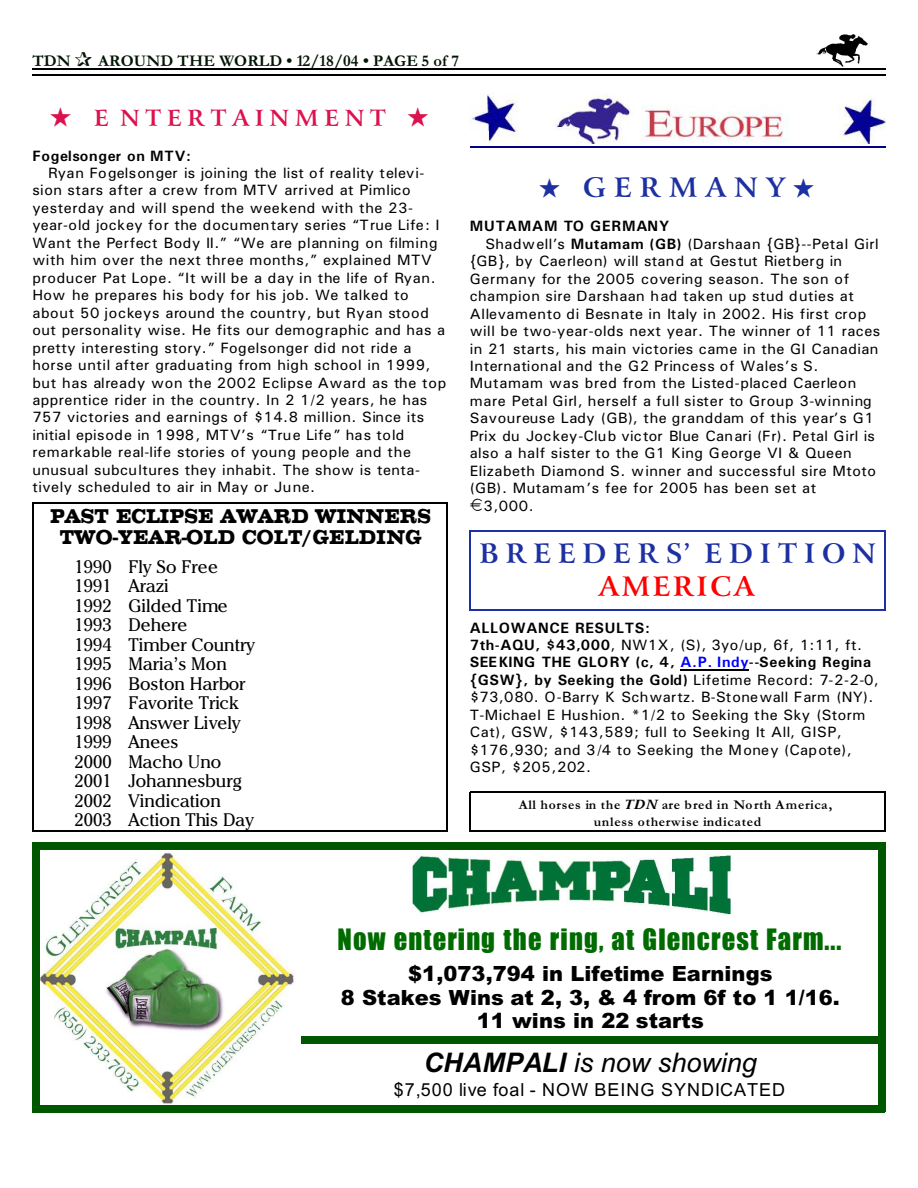
<style>
.page{position:relative;width:918px;height:1188px;background:#fff}
.page>*{position:absolute;margin:0;border:0;box-sizing:border-box;transform-origin:0 0}
.t1{font:30px "Billboard";letter-spacing:.04em;color:#006b00}
.t2{font:italic 27px "Arial";color:#000}
.t3{font:700 27px "Arrus BT";letter-spacing:.255em;color:#1c30a1}
.t4{font:700 27px "Arrus BT";letter-spacing:.305em;color:#1c30a1}
.t5{font:700 27px "Arrus BT";letter-spacing:.095em;color:#f00}
.t6{font:700 22.35px "Arrus BT";letter-spacing:.25em;color:#db124d}
.t7{font:900 21px/23.7px "Arial";letter-spacing:.005em;color:#000;text-align:center}
.t8{font:21px/21.6px "Chesterfield Condensed";letter-spacing:.01em;color:#000;text-align:center}
.t9{font:18px/19.5px "Chelthm ITC Bk BT";letter-spacing:.005em;color:#000}
.t10{font:18px "Arial";letter-spacing:.055em;color:#000}
.t11{font:700 16.5px "Garamond";letter-spacing:.005em;color:#001400}
.t12{font:15px/17.4px "Univers";letter-spacing:.03em;color:#000}
.t13{font:15px "Univers";letter-spacing:.01em;color:#000}
.t14{font:700 15px "Univers";letter-spacing:.055em;color:#000}
.t15{font:700 13.5px/17px "Garamond";letter-spacing:.055em;color:#000;text-align:center}
.s1{font-weight:700}
.s2{font-weight:700;color:#00f}
.s3{font-style:italic}
</style>
<div class="page">
<img style="left:817px;top:35px;width:51px;height:31px">
<hr style="left:32px;top:68px;width:853px;height:1px;background:#000">
<hr style="left:32px;top:75px;width:853px;height:1px;background:#000">
<img style="left:40px;top:852px;width:255px;height:252px">
<img style="left:411px;top:855px;width:320px;height:60px">
<div style="left:302px;top:1037px;width:576px;height:7px;background:#005700"></div>
<div style="left:32px;top:842px;width:7px;height:270px;background:#005700"></div>
<div style="left:878px;top:842px;width:7px;height:270px;background:#005700"></div>
<div style="left:32px;top:842px;width:853px;height:7px;background:#005700"></div>
<div style="left:32px;top:1105px;width:853px;height:7px;background:#005700"></div>
<img style="left:470px;top:94px;width:415px;height:49px">
<hr style="left:470px;top:147px;width:415px;height:1px;background:#000080">
<hr style="left:470px;top:530px;width:1px;height:81px;background:#1c30a1">
<hr style="left:884px;top:530px;width:1px;height:81px;background:#1c30a1">
<hr style="left:470px;top:530px;width:415px;height:1px;background:#1c30a1">
<hr style="left:470px;top:610px;width:415px;height:1px;background:#1c30a1">
<hr style="left:681px;top:669px;width:68px;height:1px;background:#000">
<hr style="left:470px;top:792px;width:1px;height:40px;background:#000">
<hr style="left:884px;top:792px;width:1px;height:40px;background:#000">
<hr style="left:470px;top:792px;width:415px;height:1px;background:#000">
<hr style="left:470px;top:831px;width:415px;height:1px;background:#000">
<hr style="left:32px;top:503px;width:2px;height:329px;background:#000">
<hr style="left:447px;top:503px;width:1px;height:329px;background:#000">
<hr style="left:32px;top:503px;width:416px;height:1px;background:#000">
<hr style="left:32px;top:831px;width:416px;height:1px;background:#000">
<p class="t11" style="left:32px;top:55px;width:40px">TDN</p>
<p class="t11" style="left:98px;top:55px;width:362px">AROUND THE WORLD • 12/18/04 • PAGE 5 of 7</p>
<h3 class="t6" style="left:50px;top:109px;width:380px">★ E NTERTAINMENT ★</h3>
<p class="t14" style="left:32px;top:150px;width:160px">Fogelsonger on MTV:</p>
<p class="t12" style="left:32px;top:165px;width:415px;text-indent:16px">Ryan Fogelsonger is joining the list of reality televi&shy;sion stars after a crew from MTV arrived at Pimlico yesterday and will spend the weekend with the 23- year-old jockey for the documentary series “True Life: I Want the Perfect Body II.” “We are planning on filming with him over the next three months,” explained MTV producer Pat Lope. “It will be a day in the life of Ryan.<br>How he prepares his body for his job. We talked to about 50 jockeys around the country, but Ryan stood out personality wise. He fits our demographic and has a pretty interesting story.” Fogelsonger did not ride a horse until after graduating from high school in 1999, but has already won the 2002 Eclipse Award as the top apprentice rider in the country. In 2 1/2 years, he has 757 victories and earnings of $14.8 million. Since its initial episode in 1998, MTV’s “True Life” has told remarkable real-life stories of young people and the unusual subcultures they inhabit. The show is tenta&shy;tively scheduled to air in May or June.</p>
<h3 class="t8" style="left:50px;top:505px;width:382px">PAST ECLIPSE AWARD WINNERS<br>TWO-YEAR-OLD COLT/GELDING</h3>
<p class="t9" style="left:74px;top:558px;width:182px">1990 Fly So Free<br>1991 Arazi<br>1992 Gilded Time<br>1993 Dehere<br>1994 Timber Country<br>1995 Maria’s Mon<br>1996 Boston Harbor<br>1997 Favorite Trick<br>1998 Answer Lively<br>1999 Anees<br>2000 Macho Uno<br>2001 Johannesburg<br>2002 Vindication<br>2003 Action This Day</p>
<h2 class="t4" style="left:539px;top:177px;width:277px">★ GERMANY★</h2>
<p class="t14" style="left:470px;top:221px;width:201px">MUTAMAM TO GERMANY</p>
<p class="t12" style="left:485px;top:236px;width:395px">Shadwell’s <span class="s1">Mutamam (GB)</span> (Darshaan {GB}--Petal Girl</p>
<p class="t13" style="left:470px;top:256px;width:374px">{GB}, by Caerleon) will stand at Gestut Rietberg in</p>
<p class="t12" style="left:470px;top:271px;width:381px">Germany for the 2005 covering season. The son of</p>
<p class="t12" style="left:470px;top:289px;width:386px">champion sire Darshaan had taken up stud duties at</p>
<p class="t12" style="left:470px;top:306px;width:398px">Allevamento di Besnate in Italy in 2002. His first crop</p>
<p class="t12" style="left:470px;top:324px;width:412px">will be two-year-olds next year. The winner of 11 races</p>
<p class="t12" style="left:470px;top:341px;width:410px">in 21 starts, his main victories came in the GI Canadian</p>
<p class="t12" style="left:470px;top:358px;width:350px">International and the G2 Princess of Wales’s S.</p>
<p class="t12" style="left:470px;top:376px;width:388px">Mutamam was bred from the Listed-placed Caerleon</p>
<p class="t12" style="left:470px;top:393px;width:404px">mare Petal Girl, herself a full sister to Group 3-winning</p>
<p class="t12" style="left:470px;top:411px;width:406px">Savoureuse Lady (GB), the granddam of this year’s G1</p>
<p class="t13" style="left:470px;top:430px;width:407px">Prix du Jockey-Club victor Blue Canari (Fr). Petal Girl is</p>
<p class="t12" style="left:470px;top:446px;width:383px">also a half sister to the G1 King George VI &amp; Queen</p>
<p class="t12" style="left:470px;top:463px;width:408px">Elizabeth Diamond S. winner and successful sire Mtoto</p>
<p class="t12" style="left:470px;top:481px;width:348px">(GB). Mutamam’s fee for 2005 has been set at</p>
<p class="t12" style="left:483px;top:498px;width:52px">3,000.</p>
<h2 class="t3" style="left:480px;top:543px;width:398px">BREEDERS’ EDITION</h2>
<h2 class="t5" style="left:599px;top:576px;width:157px">AMERICA</h2>
<p class="t12" style="left:470px;top:620px;width:411px"><span class="s1">ALLOWANCE RESULTS:<br>7th-AQU, $43,000</span>, NW1X, (S), 3yo/up, 6f, 1:11, ft.<br><span class="s1">SEEKING THE GLORY (c, 4,</span> <span class="s2">A.P. Indy</span><span class="s1">--Seeking Regina {GSW}, by Seeking the Gold)</span> Lifetime Record: 7-2-2-0, $73,080. O-Barry K Schwartz. B-Stonewall Farm (NY).<br>T-Michael E Hushion. *1/2 to Seeking the Sky (Storm Cat), GSW, $143,589; full to Seeking It All, GISP, $176,930; and 3/4 to Seeking the Money (Capote), GSP, $205,202.</p>
<p class="t15" style="left:519px;top:798px;width:315px">All horses in the <span class="s3">TDN</span> are bred in North America, unless otherwise indicated</p>
<h1 class="t1" style="left:338px;top:923px;width:505px">Now entering the ring, at Glencrest Farm...</h1>
<h3 class="t7" style="left:341px;top:964px;width:500px">$1,073,794 in Lifetime Earnings<br>8 Stakes Wins at 2, 3, &amp; 4 from 6f to 1 1/16.<br>11 wins in 22 starts</h3>
<h2 class="t2" style="left:424px;top:1052px;width:335px"><span class="s1">CHAMPALI</span> is now showing</h2>
<p class="t10" style="left:394px;top:1083px;width:393px">$7,500 live foal - NOW BEING SYNDICATED</p>
</div>
